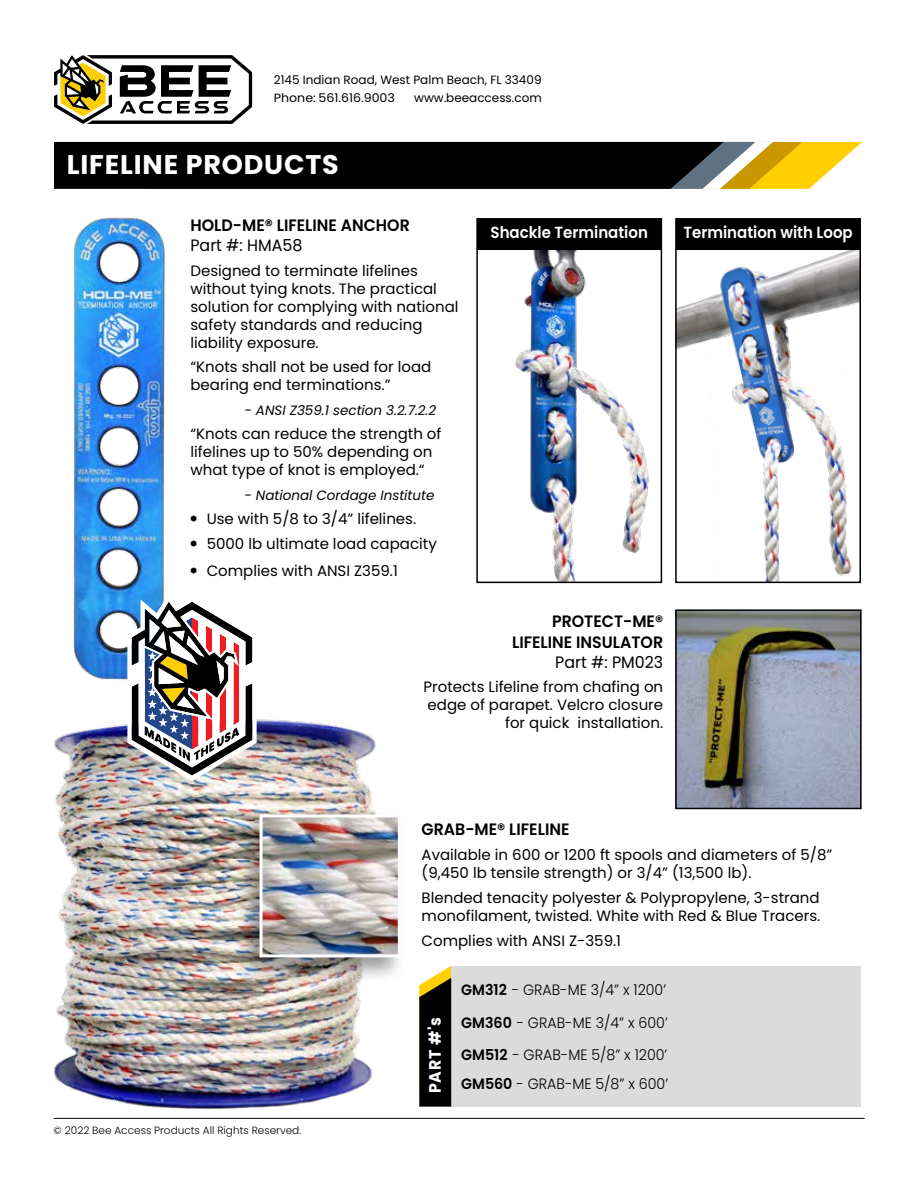
<style>
.page{position:relative;width:918px;height:1188px;background:#fff}
.page>*{position:absolute;margin:0;border:0;box-sizing:border-box;transform-origin:0 0}
.t1{font:700 27px "Poppins";letter-spacing:.03em;color:#fff}
.t2{font:600 16.5px/21px "Poppins";color:#000;text-align:right;scale:.96 1}
.t3{font:16.5px "Poppins";color:#000;scale:.96 1}
.t4{font:700 16.5px "Poppins";color:#fff;scale:.96 1}
.t5{font:600 16.2px "Poppins";color:#fff;scale:.93 1}
.t6{font:15px/18px "Poppins";color:#000}
.t7{font:300 15px/32.4px "Poppins";color:#000;text-align:justify;scale:.95 1}
.t8{font:italic 13.5px "Poppins";color:#000}
.t9{font:12px/18px "Poppins";color:#000}
.t10{font:300 10.5px "Poppins";color:#000}
.s1{font-weight:600}
</style>
<div class="page">
<svg style="left:54px;top:142px;width:808px;height:47px;background:#2c2713"></svg>
<hr style="left:54px;top:1118px;width:811px;height:1px;background:#000">
<svg style="left:54px;top:55px;width:199px;height:69px"></svg>
<div style="left:476px;top:218px;width:186px;height:31px;background:#000;border:2px solid #000"></div>
<div style="left:675px;top:218px;width:186px;height:31px;background:#000;border:2px solid #000"></div>
<img style="left:515px;top:252px;width:134px;height:328px">
<div style="left:476px;top:249px;width:186px;height:334px;border:2px solid #000"></div>
<img style="left:678px;top:252px;width:180px;height:328px">
<div style="left:675px;top:249px;width:186px;height:334px;border:2px solid #000"></div>
<img style="left:73px;top:217px;width:92px;height:463px">
<div style="left:451px;top:966px;width:410px;height:141px;background:#dbdbdb"></div>
<svg style="left:419px;top:966px;width:32px;height:141px;background:#292513"></svg>
<img style="left:678px;top:612px;width:181px;height:194px">
<div style="left:675px;top:609px;width:187px;height:200px;border:2px solid #000"></div>
<img style="left:54px;top:719px;width:322px;height:389px">
<div style="left:234px;top:810px;width:172px;height:174px;background:#000;opacity:.4"></div>
<img style="left:264px;top:818px;width:133px;height:135px">
<div style="left:260px;top:814px;width:141px;height:143px;border:3px solid #fff"></div>
<img style="left:127px;top:594px;width:130px;height:187px">
<p class="t9" style="left:274px;top:71px;width:269px">2145 Indian Road, West Palm Beach, FL 33409<br>Phone: 561.616.9003</p>
<p class="t9" style="left:414px;top:89px;width:129px">www.beeaccess.com</p>
<h1 class="t1" style="left:67px;top:149px;width:274px">LIFELINE PRODUCTS</h1>
<p class="t2" style="left:190px;top:215px;width:230px">HOLD-ME® LIFELINE ANCHOR</p>
<p class="t3" style="left:190px;top:236px;width:118px">Part #: HMA58</p>
<p class="t6" style="left:190px;top:262px;width:270px">Designed to terminate lifelines without tying knots. The practical solution for complying with national safety standards and reducing liability exposure.</p>
<p class="t6" style="left:190px;top:358px;width:242px">“Knots shall not be used for load bearing end terminations.”</p>
<p class="t8" style="left:244px;top:402px;width:193px">- ANSI Z359.1 section 3.2.7.2.2</p>
<p class="t6" style="left:190px;top:425px;width:253px">“Knots can reduce the strength of lifelines up to 50% depending on what type of knot is employed.“</p>
<p class="t8" style="left:244px;top:487px;width:192px">- National Cordage Institute</p>
<p class="t6" style="left:190px;top:507px;width:248px;line-height:24.5px"><sup>⬢</sup> Use with 5/8 to 3/4” lifelines.<br><sup>⬢</sup> 5000 lb ultimate load capacity</p>
<p class="t6" style="left:190px;top:562px;width:209px"><sup>⬢</sup> Complies with ANSI Z359.1</p>
<p class="t5" style="left:491px;top:223px;width:171px">Shackle Termination</p>
<p class="t5" style="left:683px;top:223px;width:184px">Termination with Loop</p>
<p class="t2" style="left:512px;top:611px;width:159px">PROTECT-ME®<br>LIFELINE INSULATOR</p>
<p class="t3" style="left:555px;top:652px;width:114px">Part #: PM023</p>
<p class="t6" style="left:423px;top:678px;width:241px;text-align:right">Protects Lifeline from chafing on edge of parapet. Velcro closure for quick installation.</p>
<p class="t2" style="left:422px;top:819px;width:156px">GRAB-ME® LIFELINE</p>
<p class="t6" style="left:422px;top:846px;width:412px">Available in 600 or 1200 ft spools and diameters of 5/8” (9,450 lb tensile strength) or 3/4” (13,500 lb).</p>
<p class="t6" style="left:422px;top:889px;width:400px">Blended tenacity polyester &amp; Polypropylene, 3-strand monofilament, twisted. White with Red &amp; Blue Tracers.</p>
<p class="t6" style="left:422px;top:931px;width:201px">Complies with ANSI Z-359.1</p>
<p class="t10" style="left:54px;top:1124px;width:249px">© 2022 Bee Access Products All Rights Reserved.</p>
<p class="t4" style="left:426px;top:1093px;width:80px;rotate:-90deg">PART #'s</p>
<p class="t7" style="left:461px;top:974px;width:219px"><span class="s1">GM312</span> - GRAB-ME 3/4” x 1200’ <span class="s1">GM360</span> - GRAB-ME 3/4” x 600’ <span class="s1">GM512</span> - GRAB-ME 5/8” x 1200’</p>
<p class="t7" style="left:461px;top:1068px;width:219px"><span class="s1">GM560</span> - GRAB-ME 5/8” x 600’</p>
</div>
